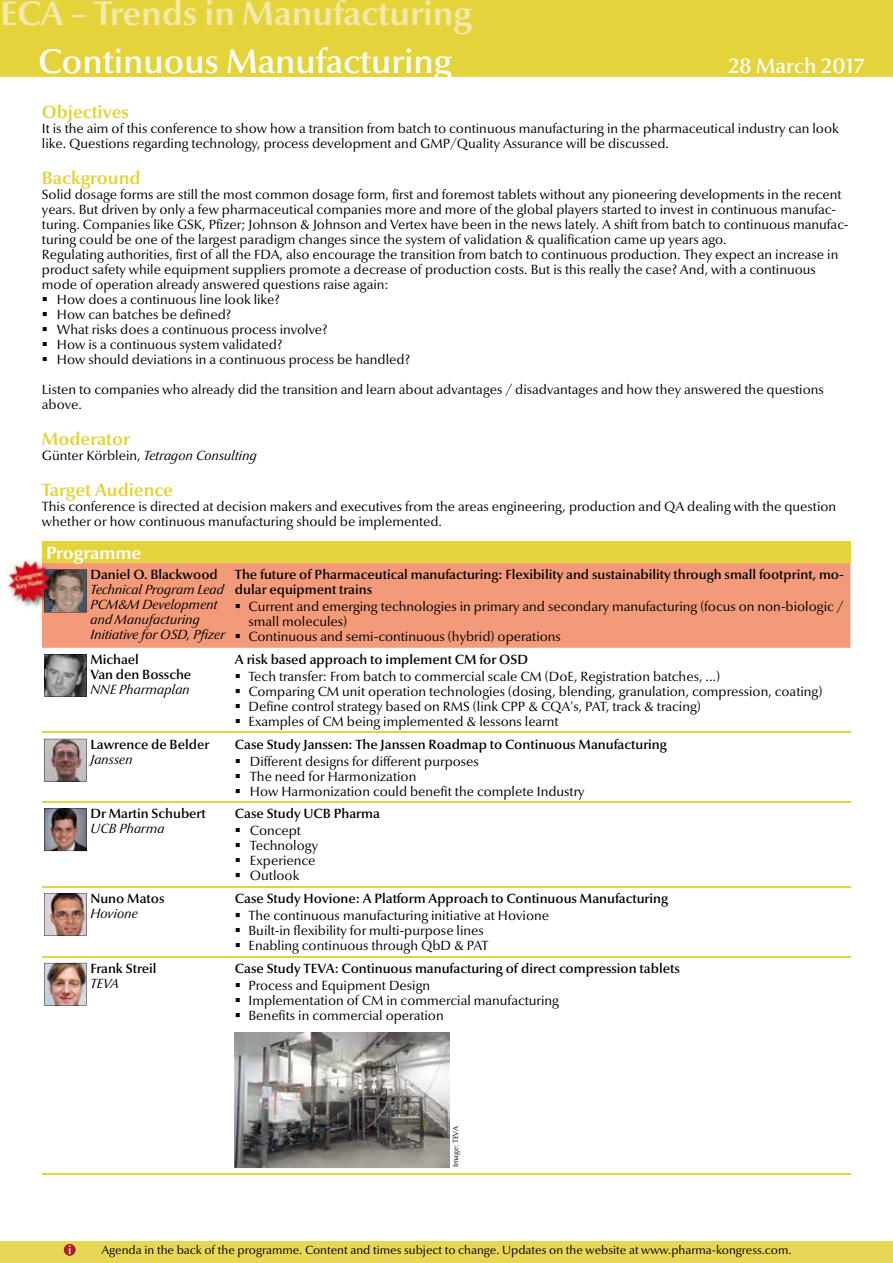
<style>
.page{position:relative;width:893px;height:1263px;background:#fff}
.page>*{position:absolute;margin:0;border:0;box-sizing:border-box;transform-origin:0 0}
.t1{font:700 34.5px "Optima Nova LT";color:#f3e9a8}
.t2{font:600 34.5px "Optima Nova LT";color:#fff}
.t3{font:600 21px "Optima Nova LT";color:#fff}
.t4{font:700 18px "Optima Nova LT";color:#e5d33c}
.t5{font:700 18px "Optima Nova LT";color:#fff}
.t6{font:13.5px/15px "Optima Nova LT";color:#000}
.t7{font:600 13.5px/15px "Optima Nova LT";color:#000}
.t8{font:italic 13.5px/15px "Optima Nova LT";color:#000}
.t9{font:12px "Optima Nova LT";color:#000}
.t10{font:600 12px "Optima Nova LT";color:#fff}
.t11{font:7.5px "Optima Nova LT";color:#000}
.s1{font-style:normal}
</style>
<div class="page">
<div style="left:42px;top:541px;width:808px;height:22px;background:#e5d33c"></div>
<div style="left:42px;top:563px;width:808px;height:85px;background:#f29a79"></div>
<hr style="left:42px;top:732px;width:46px;height:1px;background:#e5d33c">
<hr style="left:88px;top:732px;width:145px;height:1px;background:#e5d33c">
<hr style="left:233px;top:732px;width:617px;height:1px;background:#e5d33c">
<hr style="left:42px;top:801px;width:46px;height:2px;background:#e5d33c">
<hr style="left:88px;top:801px;width:145px;height:2px;background:#e5d33c">
<hr style="left:233px;top:801px;width:617px;height:2px;background:#e5d33c">
<hr style="left:42px;top:886px;width:46px;height:1px;background:#e5d33c">
<hr style="left:88px;top:886px;width:145px;height:1px;background:#e5d33c">
<hr style="left:233px;top:886px;width:617px;height:1px;background:#e5d33c">
<hr style="left:42px;top:956px;width:46px;height:1px;background:#e5d33c">
<hr style="left:88px;top:956px;width:145px;height:1px;background:#e5d33c">
<hr style="left:233px;top:956px;width:617px;height:1px;background:#e5d33c">
<hr style="left:42px;top:1173px;width:46px;height:2px;background:#e5d33c">
<hr style="left:88px;top:1173px;width:145px;height:2px;background:#e5d33c">
<hr style="left:233px;top:1173px;width:617px;height:2px;background:#e5d33c">
<svg style="left:44px;top:654px;width:43px;height:43px"></svg>
<svg style="left:44px;top:739px;width:43px;height:42px"></svg>
<img style="left:44px;top:808px;width:43px;height:43px">
<svg style="left:44px;top:893px;width:43px;height:43px"></svg>
<img style="left:44px;top:963px;width:43px;height:42px">
<img style="left:235px;top:1032px;width:214px;height:136px">
<div style="left:0;top:1242px;width:893px;height:21px;background:#e8d755"></div>
<div style="left:0;top:0;width:893px;height:77px;background:#e5d33c"></div>
<img style="left:25px;top:606px;width:17px;height:3px">
<img style="left:5px;top:565px;width:3px;height:14px">
<img style="left:8px;top:560px;width:34px;height:46px">
<svg style="left:42px;top:563px;width:45px;height:49px"></svg>
<img style="left:50px;top:570px;width:5px;height:30px">
<img style="left:44px;top:570px;width:6px;height:30px">
<div style="left:64px;top:1244px;width:12px;height:12px;background:#aa2224;border-radius:50%"></div>
<h1 class="t1" style="left:0;top:-7px;width:473px">ECA – Trends in Manufacturing</h1>
<h1 class="t2" style="left:38px;top:41px;width:415px">Continuous Manufacturing</h1>
<h2 class="t3" style="left:728px;top:54px;width:139px">28 March 2017</h2>
<h3 class="t4" style="left:42px;top:102px;width:88px">Objectives</h3>
<p class="t6" style="left:42px;top:122px;width:798px">It is the aim of this conference to show how a transition from batch to continuous manufacturing in the pharmaceutical industry can look like. Questions regarding technology, process development and GMP/Quality Assurance will be discussed.</p>
<h3 class="t4" style="left:42px;top:168px;width:100px">Background</h3>
<p class="t6" style="left:42px;top:188px;width:808px">Solid dosage forms are still the most common dosage form, first and foremost tablets without any pioneering developments in the recent years. But driven by only a few pharmaceutical companies more and more of the global players started to invest in continuous manufac&shy;turing. Companies like GSK, Pfizer; Johnson &amp; Johnson and Vertex have been in the news lately. A shift from batch to continuous manufac&shy;turing could be one of the largest paradigm changes since the system of validation &amp; qualification came up years ago.<br>Regulating authorities, first of all the FDA, also encourage the transition from batch to continuous production. They expect an increase in product safety while equipment suppliers promote a decrease of production costs. But is this really the case? And, with a continuous mode of operation already answered questions raise again:</p>
<p class="t6" style="left:42px;top:293px;width:239px">▪ How does a continuous line look like?</p>
<p class="t6" style="left:42px;top:308px;width:191px">▪ How can batches be defined?</p>
<p class="t6" style="left:42px;top:323px;width:287px">▪ What risks does a continuous process involve?</p>
<p class="t6" style="left:42px;top:338px;width:242px">▪ How is a continuous system validated?</p>
<p class="t6" style="left:42px;top:353px;width:370px">▪ How should deviations in a continuous process be handled?</p>
<p class="t6" style="left:42px;top:383px;width:783px">Listen to companies who already did the transition and learn about advantages / disadvantages and how they answered the questions above.</p>
<h3 class="t4" style="left:42px;top:429px;width:90px">Moderator</h3>
<p class="t8" style="left:42px;top:449px;width:217px"><span class="s1">Günter Körblein,</span> Tetragon Consulting</p>
<h3 class="t4" style="left:42px;top:480px;width:133px">Target Audience</h3>
<p class="t6" style="left:42px;top:500px;width:796px">This conference is directed at decision makers and executives from the areas engineering, production and QA dealing with the question whether or how continuous manufacturing should be implemented.</p>
<h3 class="t5" style="left:46px;top:542px;width:97px">Programme</h3>
<p class="t7" style="left:90px;top:567px;width:129px">Daniel O. Blackwood</p>
<p class="t8" style="left:90px;top:582px;width:136px">Technical Program Lead<br>PCM&amp;M Development and Manufacturing<br>Initiative for OSD, Pfizer</p>
<p class="t7" style="left:235px;top:567px;width:610px">The future of Pharmaceutical manufacturing: Flexibility and sustainability through small footprint, mo&shy;dular equipment trains</p>
<p class="t6" style="left:248px;top:600px;width:596px;text-indent:-14px">▪ Current and emerging technologies in primary and secondary manufacturing (focus on non-biologic / small molecules)</p>
<p class="t6" style="left:235px;top:630px;width:327px">▪ Continuous and semi-continuous (hybrid) operations</p>
<p class="t7" style="left:90px;top:652px;width:102px">Michael<br>Van den Bossche</p>
<p class="t8" style="left:90px;top:682px;width:101px">NNE Pharmaplan</p>
<p class="t7" style="left:235px;top:652px;width:295px">A risk based approach to implement CM for OSD</p>
<p class="t6" style="left:235px;top:669px;width:487px">▪ Tech transfer: From batch to commercial scale CM (DoE, Registration batches, ...)</p>
<p class="t6" style="left:235px;top:684px;width:589px">▪ Comparing CM unit operation technologies (dosing, blending, granulation, compression, coating)</p>
<p class="t6" style="left:235px;top:699px;width:467px">▪ Define control strategy based on RMS (link CPP &amp; CQA's, PAT, track &amp; tracing)</p>
<p class="t6" style="left:235px;top:714px;width:325px">▪ Examples of CM being implemented &amp; lessons learnt</p>
<p class="t7" style="left:90px;top:737px;width:120px">Lawrence de Belder</p>
<p class="t8" style="left:90px;top:752px;width:44px">Janssen</p>
<p class="t7" style="left:235px;top:737px;width:433px">Case Study Janssen: The Janssen Roadmap to Continuous Manufacturing</p>
<p class="t6" style="left:235px;top:754px;width:245px">▪ Different designs for different purposes</p>
<p class="t6" style="left:235px;top:769px;width:183px">▪ The need for Harmonization</p>
<p class="t6" style="left:235px;top:784px;width:351px">▪ How Harmonization could benefit the complete Industry</p>
<p class="t7" style="left:90px;top:806px;width:117px">Dr Martin Schubert</p>
<p class="t8" style="left:90px;top:821px;width:76px">UCB Pharma</p>
<p class="t7" style="left:235px;top:806px;width:146px">Case Study UCB Pharma</p>
<p class="t6" style="left:235px;top:824px;width:68px">▪ Concept</p>
<p class="t6" style="left:235px;top:839px;width:85px">▪ Technology</p>
<p class="t6" style="left:235px;top:854px;width:82px">▪ Experience</p>
<p class="t6" style="left:235px;top:869px;width:66px">▪ Outlook</p>
<p class="t7" style="left:90px;top:891px;width:76px">Nuno Matos</p>
<p class="t8" style="left:90px;top:906px;width:49px">Hovione</p>
<p class="t7" style="left:235px;top:891px;width:435px">Case Study Hovione: A Platform Approach to Continuous Manufacturing</p>
<p class="t6" style="left:235px;top:908px;width:316px">▪ The continuous manufacturing initiative at Hovione</p>
<p class="t6" style="left:235px;top:923px;width:250px">▪ Built-in flexibility for multi-purpose lines</p>
<p class="t6" style="left:235px;top:938px;width:255px">▪ Enabling continuous through QbD &amp; PAT</p>
<p class="t7" style="left:90px;top:961px;width:68px">Frank Streil</p>
<p class="t8" style="left:90px;top:976px;width:30px">TEVA</p>
<p class="t7" style="left:235px;top:961px;width:446px">Case Study TEVA: Continuous manufacturing of direct compression tablets</p>
<p class="t6" style="left:235px;top:978px;width:197px">▪ Process and Equipment Design</p>
<p class="t6" style="left:235px;top:993px;width:326px">▪ Implementation of CM in commercial manufacturing</p>
<p class="t6" style="left:235px;top:1008px;width:210px">▪ Benefits in commercial operation</p>
<p class="t11" style="left:451px;top:1167px;width:43px;rotate:-90deg">Image: TEVA</p>
<p class="t10" style="left:68px;top:1243px;width:5px">i</p>
<p class="t9" style="left:101px;top:1243px;width:692px">Agenda in the back of the programme. Content and times subject to change. Updates on the website at www.pharma-kongress.com.</p>
</div>
